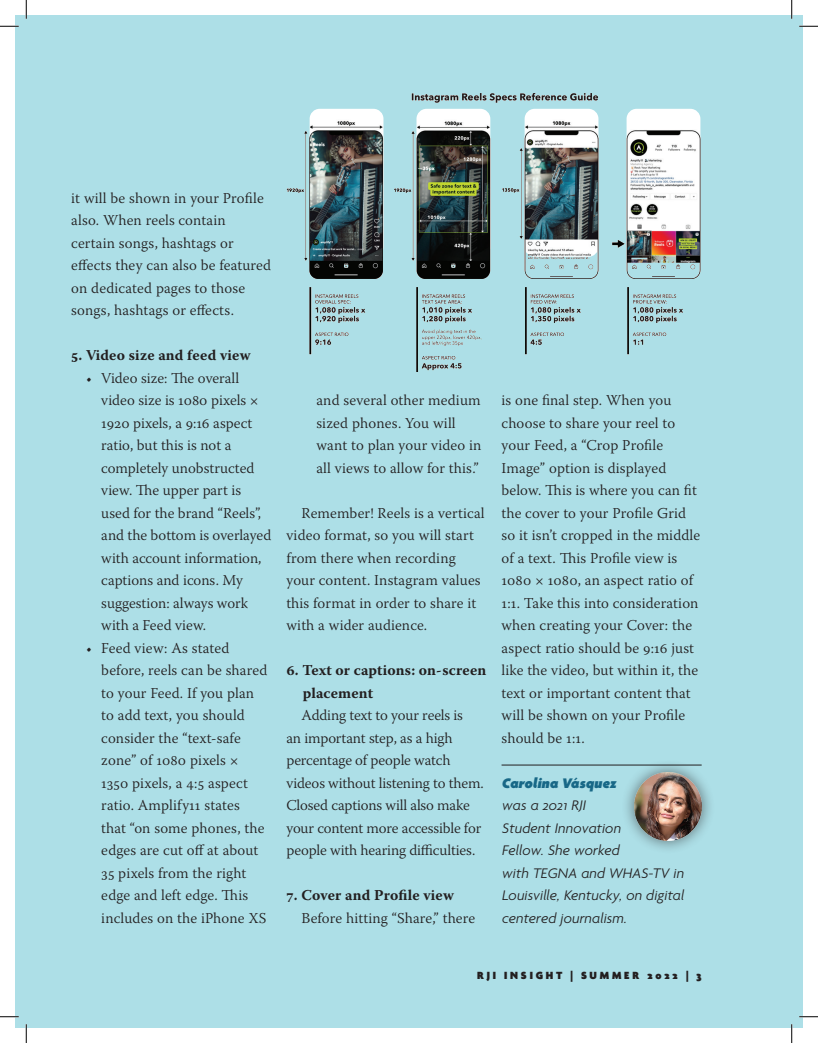
<style>
.page{position:relative;width:818px;height:1043px;background:#fff}
.page>*{position:absolute;margin:0;border:0;box-sizing:border-box;transform-origin:0 0}
.t1{font:300 15px/22.5px "Warnock Pro";letter-spacing:.01em;color:#231f20}
.t2{font:300 15px/22.5px "Warnock Pro";letter-spacing:-.01em;color:#231f20}
.t3{font:italic 300 15px/22.5px "Agenda One";letter-spacing:.01em;color:#231f20}
.t4{font:700 15px/22.5px "Warnock Pro";letter-spacing:.01em;color:#231f20}
.t5{font:italic 900 15px "Agenda One";letter-spacing:.01em;color:#186887}
.t6{font:900 11.25px "Agenda One";letter-spacing:.25em;color:#231f20}
</style>
<div class="page">
<div style="left:15px;top:15px;width:11px;height:1013px;background:#addfe7"></div>
<div style="left:26px;top:15px;width:776px;height:1013px;background:#addfe7"></div>
<hr style="left:501px;top:764px;width:200px;height:1px;background:#231f20">
<div style="left:620px;top:759px;width:95px;height:95px;background:#231f20;opacity:.5"></div>
<img style="left:634px;top:772px;width:67px;height:68px">
<img style="left:286px;top:94px;width:415px;height:277px">
<svg style="left:0;top:25px;width:19px;height:2px"></svg>
<svg style="left:799px;top:25px;width:19px;height:2px"></svg>
<svg style="left:0;top:1016px;width:19px;height:1px"></svg>
<svg style="left:799px;top:1015px;width:19px;height:2px"></svg>
<svg style="left:25px;top:0;width:2px;height:19px"></svg>
<svg style="left:25px;top:1024px;width:2px;height:18px"></svg>
<svg style="left:791px;top:0;width:1px;height:19px"></svg>
<svg style="left:791px;top:1024px;width:1px;height:18px"></svg>
<p class="t1" style="left:71px;top:186px;width:201px">it will be shown in your Profile also. When reels contain certain songs, hashtags or effects they can also be featured on dedicated pages to those songs, hashtags or effects.</p>
<p class="t4" style="left:71px;top:344px;width:181px">5. Video size and feed view</p>
<p class="t1" style="left:101px;top:366px;width:172px;text-indent:-15px">• Video size: The overall video size is 1080 pixels ×<br>1920 pixels, a 9:16 aspect ratio, but this is not a completely unobstructed view. The upper part is used for the brand “Reels”, and the bottom is overlayed with account information, captions and icons. My suggestion: always work with a Feed view.</p>
<p class="t1" style="left:101px;top:636px;width:168px;text-indent:-15px">• Feed view: As stated before, reels can be shared to your Feed. If you plan to add text, you should consider the “text-safe zone” of 1080 pixels ×<br>1350 pixels, a 4:5 aspect ratio. Amplify11 states that “on some phones, the edges are cut off at about<br>35 pixels from the right edge and left edge. This includes on the iPhone XS</p>
<p class="t1" style="left:316px;top:389px;width:166px">and several other medium sized phones. You will want to plan your video in all views to allow for this.”</p>
<p class="t1" style="left:286px;top:501px;width:200px;text-indent:15px">Remember! Reels is a vertical video format, so you will start from there when recording your content. Instagram values this format in order to share it with a wider audience.</p>
<p class="t4" style="left:302px;top:659px;width:185px;text-indent:-16px">6. Text or captions: on-screen placement</p>
<p class="t2" style="left:286px;top:704px;width:199px;text-indent:15px">Adding text to your reels is<br>an important step, as a high percentage of people watch videos without listening to them.<br>Closed captions will also make your content more accessible for people with hearing difficulties.</p>
<p class="t4" style="left:286px;top:884px;width:169px">7. Cover and Profile view</p>
<p class="t1" style="left:301px;top:906px;width:175px">Before hitting “Share,” there</p>
<p class="t1" style="left:501px;top:389px;width:200px">is one final step. When you choose to share your reel to your Feed, a “Crop Profile<br>Image” option is displayed below. This is where you can fit the cover to your Profile Grid so it isn’t cropped in the middle of a text. This Profile view is<br>1080 × 1080, an aspect ratio of<br>1:1. Take this into consideration when creating your Cover: the aspect ratio should be 9:16 just like the video, but within it, the text or important content that will be shown on your Profile should be 1:1.</p>
<p class="t5" style="left:501px;top:774px;width:116px">Carolina Vásquez</p>
<p class="t3" style="left:501px;top:794px;width:183px">was a 2021 RJI<br>Student Innovation<br>Fellow. She worked<br>with TEGNA and WHAS-TV in<br>Louisville, Kentucky, on digital centered journalism.</p>
<p class="t6" style="left:477px;top:969px;width:226px">RJI INSIGHT | SUMMER 2022 | 3</p>
</div>
